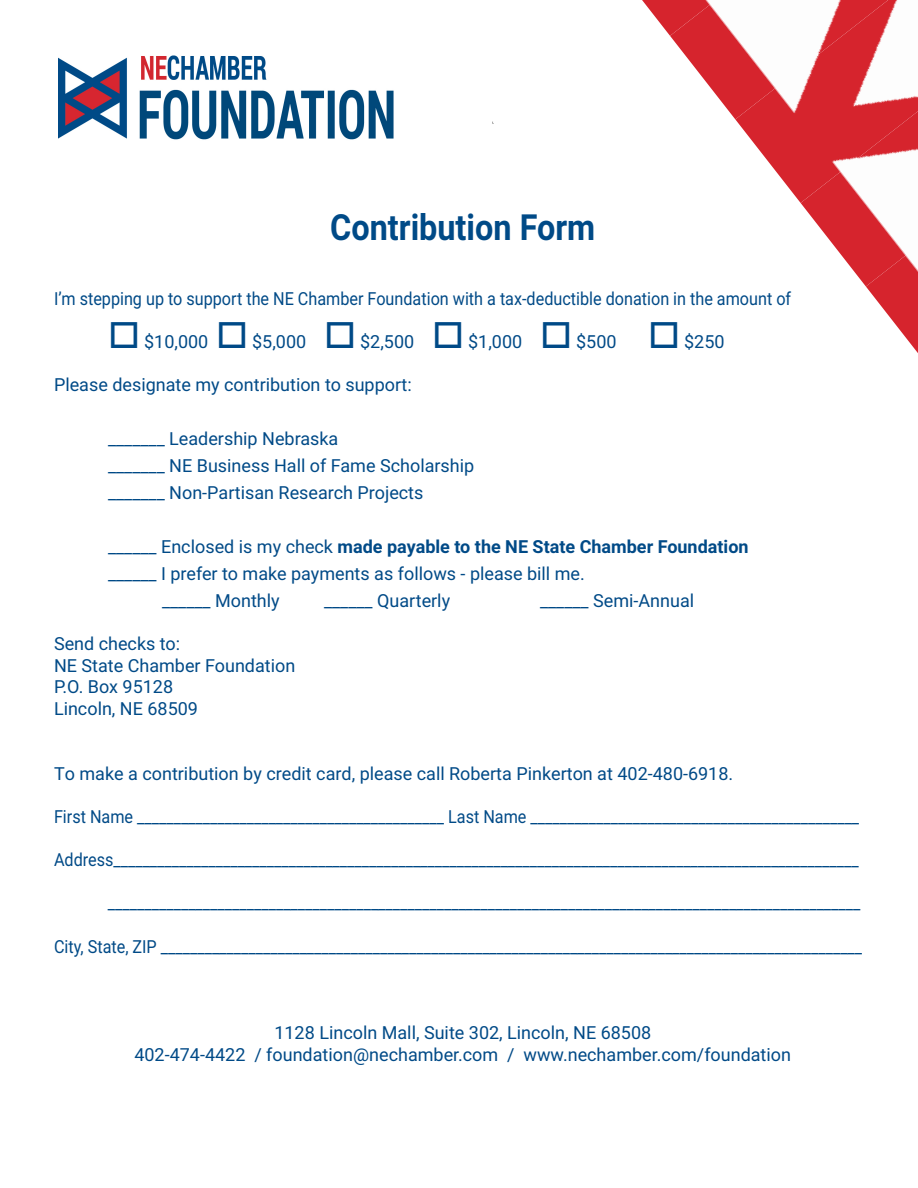
<style>
.page{position:relative;width:918px;height:1188px;background:#fff}
.page>*{position:absolute;margin:0;border:0;box-sizing:border-box;transform-origin:0 0}
.t1{font:700 36px "Roboto";color:#004a87;scale:.9 1}
.t2{font:18px/21.6px "Roboto";color:#004a87}
.t3{font:18px "Roboto";color:#004a87;scale:.9 1}
.t4{font:700 18px "Roboto";color:#004a87}
.s1{font-weight:400}
</style>
<div class="page">
<img style="left:58px;top:55px;width:436px;height:85px">
<img style="left:642px;top:0;width:28px;height:36px">
<img style="left:670px;top:0;width:65px;height:119px">
<img style="left:735px;top:0;width:183px;height:203px">
<img style="left:801px;top:111px;width:117px;height:176px">
<img style="left:866px;top:246px;width:52px;height:107px">
<p class="t1" style="left:330px;top:202px;width:296px">Contribution Form</p>
<p class="t3" style="left:54px;top:286px;width:821px">I’m stepping up to support the NE Chamber Foundation with a tax-deductible donation in the amount of</p>
<p class="t2" style="left:108px;top:330px;width:618px">□ $10,000 □ $5,000 □ $2,500 □ $1,000 □ $500 □ $250</p>
<p class="t2" style="left:54px;top:373px;width:359px">Please designate my contribution to support:</p>
<p class="t2" style="left:108px;top:427px;width:232px">_______ Leadership Nebraska</p>
<p class="t2" style="left:108px;top:454px;width:368px">_______ NE Business Hall of Fame Scholarship</p>
<p class="t2" style="left:108px;top:481px;width:317px">_______ Non-Partisan Research Projects</p>
<p class="t4" style="left:108px;top:534px;width:642px"><span class="s1">______ Enclosed is my check</span> made payable to the NE State Chamber Foundation</p>
<p class="t2" style="left:108px;top:562px;width:478px">______ I prefer to make payments as follows - please bill me.</p>
<p class="t2" style="left:162px;top:589px;width:119px">______ Monthly</p>
<p class="t2" style="left:324px;top:589px;width:128px">______ Quarterly</p>
<p class="t2" style="left:540px;top:589px;width:156px">______ Semi-Annual</p>
<p class="t2" style="left:54px;top:632px;width:243px">Send checks to:<br>NE State Chamber Foundation<br>P.O. Box 95128<br>Lincoln, NE 68509</p>
<p class="t2" style="left:54px;top:762px;width:681px">To make a contribution by credit card, please call Roberta Pinkerton at 402-480-6918.</p>
<p class="t3" style="left:54px;top:804px;width:896px">First Name __________________________________________ Last Name _____________________________________________</p>
<p class="t3" style="left:54px;top:847px;width:896px">Address______________________________________________________________________________________________________</p>
<p class="t3" style="left:108px;top:890px;width:838px">_______________________________________________________________________________________________________</p>
<p class="t3" style="left:54px;top:934px;width:900px">City, State, ZIP ________________________________________________________________________________________________</p>
<p class="t2" style="left:134px;top:1021px;width:658px;text-align:center">1128 Lincoln Mall, Suite 302, Lincoln, NE 68508<br>402-474-4422 / foundation@nechamber.com / www.nechamber.com/foundation</p>
</div>
